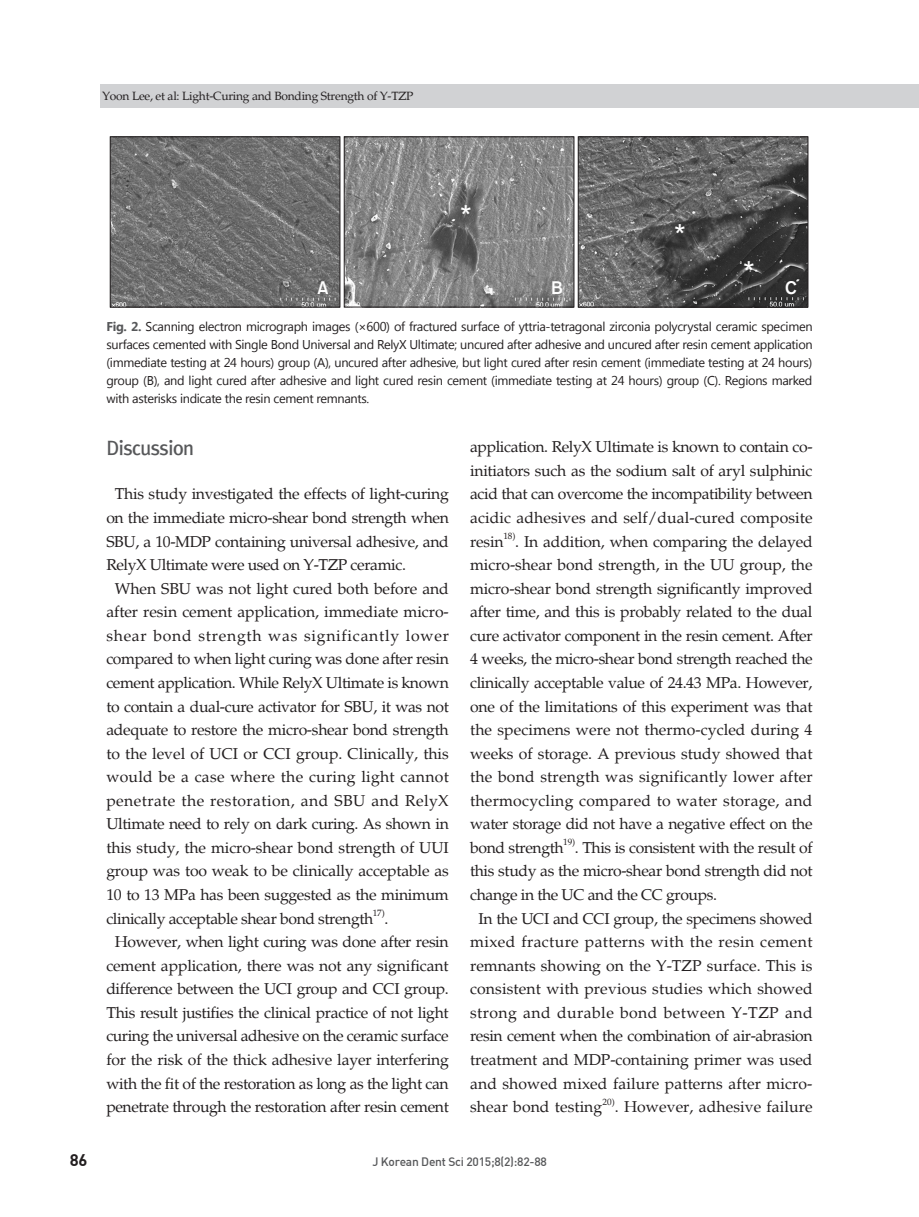
<style>
.page{position:relative;width:919px;height:1217px;background:#fff}
.page>*{position:absolute;margin:0;border:0;box-sizing:border-box;transform-origin:0 0}
.t1{font:30px "Arial";color:#fff}
.큰제목{font:18.75px "Rix M Go B";letter-spacing:-.025em;color:#57585a}
.t2{font:18px "Gothic 725 BT Bold A";color:#fff}
.t3{font:16.5px "Dinbol";color:#231f20}
.본문{font:15.75px/23.5px "Palatino";letter-spacing:-.025em;color:#231f20;text-align:justify}
.본문-2{font:15.75px "Palatino";letter-spacing:.005em;color:#231f20}
.그림_캡션{font:12.75px/18px "Segoe UI";letter-spacing:-.025em;color:#231f20;text-align:justify}
.t4{font:12px "Palatino";letter-spacing:-.02em;color:#231f20}
.t5{font:12px "Dinmed";letter-spacing:-.02em;color:#57585a}
.본문-3{font:9.15px "Palatino";letter-spacing:-.02em;color:#231f20}
.s1{font-weight:700;color:#57585a}
</style>
<div class="page">
<div style="left:906px;top:84px;width:12px;height:24px;background:#d1d2d4"></div>
<div style="left:100px;top:84px;width:806px;height:24px;background:#d1d2d4"></div>
<svg style="left:110px;top:136px;width:698px;height:171px;background:#727272"></svg>
<p class="t4" style="left:102px;top:89px;width:313px">Yoon Lee, et al: Light-Curing and Bonding Strength of Y-TZP</p>
<p class="t1" style="left:460px;top:197px;width:13px">*</p>
<p class="t1" style="left:674px;top:216px;width:13px">*</p>
<p class="t1" style="left:743px;top:253px;width:13px">*</p>
<p class="t2" style="left:317px;top:277px;width:13px">A</p>
<p class="t2" style="left:551px;top:277px;width:13px">B</p>
<p class="t2" style="left:785px;top:277px;width:13px">C</p>
<p class="그림_캡션" style="left:106px;top:317px;width:707px"><span class="s1">Fig. 2.</span> Scanning electron micrograph images (×600) of fractured surface of yttria-tetragonal zirconia polycrystal ceramic specimen surfaces cemented with Single Bond Universal and RelyX Ultimate; uncured after adhesive and uncured after resin cement application (immediate testing at 24 hours) group (A), uncured after adhesive, but light cured after resin cement (immediate testing at 24 hours) group (B), and light cured after adhesive and light cured resin cement (immediate testing at 24 hours) group (C). Regions marked with asterisks indicate the resin cement remnants.</p>
<p class="큰제목" style="left:106px;top:438px;width:89px">Discussion</p>
<p class="본문" style="left:106px;top:482px;width:344px;text-indent:9px">This study investigated the effects of light-curing on the immediate micro-shear bond strength when SBU, a 10-MDP containing universal adhesive, and RelyX Ultimate were used on Y-TZP ceramic.</p>
<p class="본문" style="left:106px;top:576px;width:344px;text-indent:9px">When SBU was not light cured both before and after resin cement application, immediate micro&shy;shear bond strength was significantly lower compared to when light curing was done after resin cement application. While RelyX Ultimate is known to contain a dual-cure activator for SBU, it was not adequate to restore the micro-shear bond strength to the level of UCI or CCI group. Clinically, this would be a case where the curing light cannot penetrate the restoration, and SBU and RelyX Ultimate need to rely on dark curing. As shown in this study, the micro-shear bond strength of UUI group was too weak to be clinically acceptable as 10 to 13 MPa has been suggested as the minimum clinically acceptable shear bond strength</p>
<p class="본문-3" style="left:373px;top:907px;width:13px">17)</p>
<p class="본문" style="left:384px;top:906px;width:5px">.</p>
<p class="본문" style="left:106px;top:930px;width:344px;text-align:center">However, when light curing was done after resin cement application, there was not any significant difference between the UCI group and CCI group.<br>This result justifies the clinical practice of not light curing the universal adhesive on the ceramic surface for the risk of the thick adhesive layer interfering with the fit of the restoration as long as the light can penetrate through the restoration after resin cement</p>
<p class="본문" style="left:470px;top:435px;width:344px">application. RelyX Ultimate is known to contain co&shy;initiators such as the sodium salt of aryl sulphinic acid that can overcome the incompatibility between acidic adhesives and self/dual-cured composite resin</p>
<p class="본문-3" style="left:503px;top:530px;width:14px">18)</p>
<p class="본문" style="left:470px;top:529px;width:344px;text-indent:45px">. In addition, when comparing the delayed micro-shear bond strength, in the UU group, the micro-shear bond strength significantly improved after time, and this is probably related to the dual cure activator component in the resin cement. After 4 weeks, the micro-shear bond strength reached the clinically acceptable value of 24.43 MPa. However, one of the limitations of this experiment was that the specimens were not thermo-cycled during 4 weeks of storage. A previous study showed that the bond strength was significantly lower after thermocycling compared to water storage, and water storage did not have a negative effect on the bond strength</p>
<p class="본문-3" style="left:563px;top:836px;width:13px">19)</p>
<p class="본문" style="left:470px;top:836px;width:344px;text-indent:105px">. This is consistent with the result of this study as the micro-shear bond strength did not change in the UC and the CC groups.</p>
<p class="본문" style="left:470px;top:906px;width:344px;text-indent:9px">In the UCI and CCI group, the specimens showed mixed fracture patterns with the resin cement remnants showing on the Y-TZP surface. This is consistent with previous studies which showed strong and durable bond between Y-TZP and resin cement when the combination of air-abrasion treatment and MDP-containing primer was used and showed mixed failure patterns after micro&shy;shear bond testing</p>
<p class="본문-3" style="left:602px;top:1095px;width:14px">20)</p>
<p class="본문-2" style="left:614px;top:1097px;width:199px">. However, adhesive failure</p>
<p class="t3" style="left:70px;top:1149px;width:19px">86</p>
<p class="t5" style="left:372px;top:1153px;width:176px">J Korean Dent Sci 2015;8(2):82-88</p>
</div>
